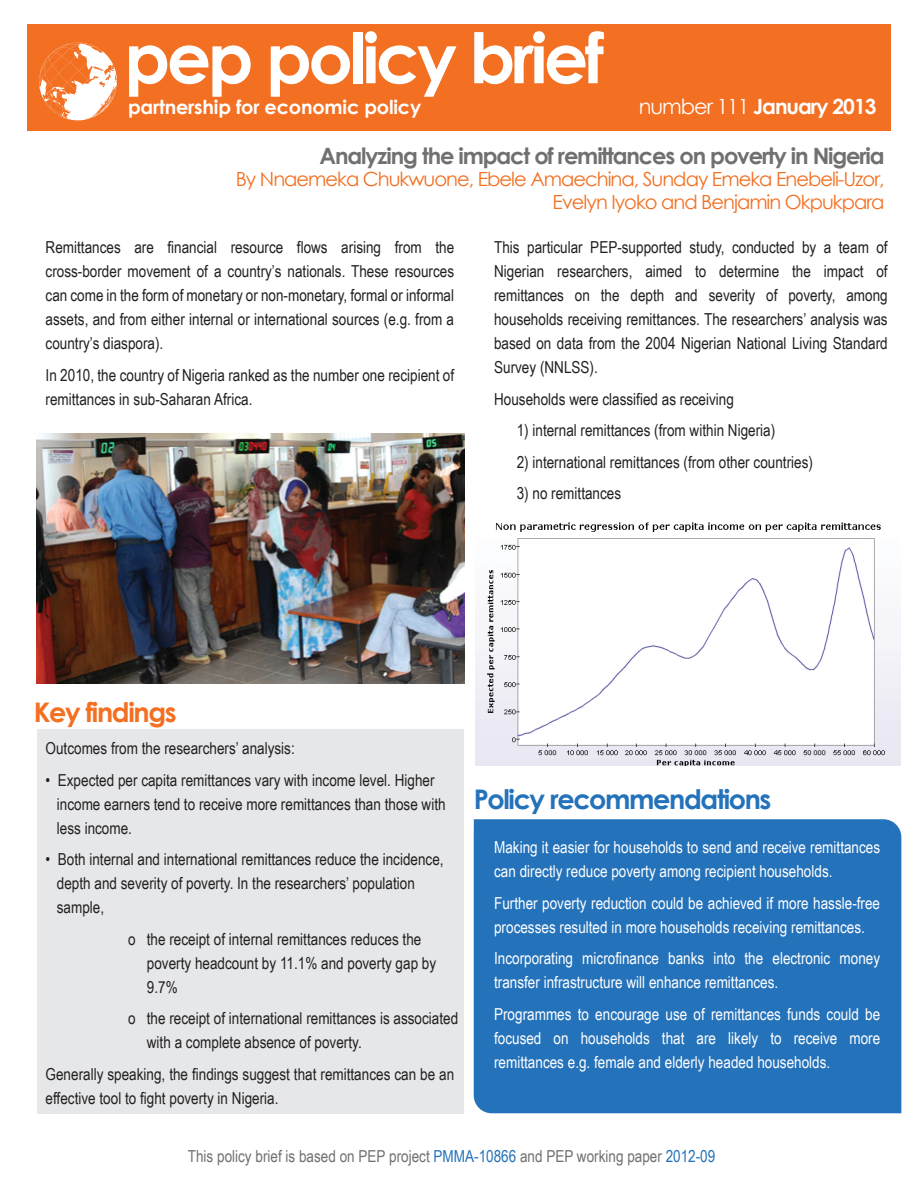
<style>
.page{position:relative;width:918px;height:1188px;background:#fff}
.page>*{position:absolute;margin:0;border:0;box-sizing:border-box;transform-origin:0 0}
.t1{font:700 69.45px "Century Gothic";letter-spacing:-.05em;color:#fff}
.t2{font:700 27px "Century Gothic";letter-spacing:-.05em;color:#2472ba}
.t3{font:700 27px "Century Gothic";letter-spacing:-.05em;color:#f36f21}
.t4{font:700 22.5px "Century Gothic";letter-spacing:-.05em;color:#707070}
.t5{font:700 21px "Century Gothic";letter-spacing:-.05em;color:#fff}
.t6{font:19.5px/22.5px "Century Gothic";letter-spacing:-.05em;color:#f36f21;text-align:right}
.t7{font:700 19.35px "Century Gothic";letter-spacing:-.01em;color:#fff}
.t8{font:16.5px/24px "Arial Narrow";color:#231f20}
.t9{font:16.5px/24px "Arial Narrow";color:#fff}
.t10{font:16.5px "Arial Narrow";color:#707070}
.s1{font-weight:400}
.s2{color:#2472ba}
</style>
<div class="page">
<div style="left:27px;top:24px;width:864px;height:106px;background:#f36f21"></div>
<svg style="left:39px;top:43px;width:78px;height:77px"></svg>
<div style="left:474px;top:819px;width:427px;height:294px;background:#2472ba"></div>
<div style="left:37px;top:729px;width:427px;height:385px;background:#e6e7e9"></div>
<img style="left:36px;top:433px;width:194px;height:251px">
<img style="left:688px;top:522px;width:213px;height:243px">
<img style="left:230px;top:433px;width:458px;height:391px">
<h1 class="t1" style="left:124px;top:5px;width:481px">pep policy brief</h1>
<p class="t7" style="left:128px;top:93px;width:295px">partnership for economic policy</p>
<h3 class="t4" style="left:319px;top:139px;width:567px">Analyzing the impact of remittances on poverty in Nigeria</h3>
<p class="t6" style="left:236px;top:168px;width:650px">By Nnaemeka Chukwuone, Ebele Amaechina, Sunday Emeka Enebeli-Uzor,<br>Evelyn Iyoko and Benjamin Okpukpara</p>
<p class="t5" style="left:639px;top:91px;width:239px"><span class="s1">number 111</span> January 2013</p>
<p class="t8" style="left:46px;top:235px;width:410px;text-align:justify">Remittances are financial resource flows arising from the cross-border movement of a country’s nationals. These resources can come in the form of monetary or non-monetary, formal or informal assets, and from either internal or international sources (e.g. from a country’s diaspora).</p>
<p class="t8" style="left:46px;top:362px;width:410px">In 2010, the country of Nigeria ranked as the number one recipient of remittances in sub-Saharan Africa.</p>
<p class="t8" style="left:494px;top:235px;width:395px;text-align:justify">This particular PEP-supported study, conducted by a team of Nigerian researchers, aimed to determine the impact of remittances on the depth and severity of poverty, among households receiving remittances. The researchers’ analysis was based on data from the 2004 Nigerian National Living Standard Survey (NNLSS).</p>
<p class="t8" style="left:494px;top:386px;width:241px">Households were classified as receiving</p>
<p class="t8" style="left:517px;top:418px;width:260px">1) internal remittances (from within Nigeria)</p>
<p class="t8" style="left:517px;top:449px;width:298px">2) international remittances (from other countries)</p>
<p class="t8" style="left:517px;top:481px;width:106px">3) no remittances</p>
<h2 class="t3" style="left:34px;top:691px;width:144px">Key findings</h2>
<p class="t8" style="left:46px;top:736px;width:251px">Outcomes from the researchers’ analysis:</p>
<p class="t8" style="left:57px;top:767px;width:390px;text-indent:-11px">• Expected per capita remittances vary with income level. Higher income earners tend to receive more remittances than those with less income.</p>
<p class="t8" style="left:57px;top:847px;width:388px;text-indent:-11px">• Both internal and international remittances reduce the incidence, depth and severity of poverty. In the researchers’ population sample,</p>
<p class="t8" style="left:147px;top:926px;width:291px;text-indent:-19px">o the receipt of internal remittances reduces the poverty headcount by 11.1% and poverty gap by<br>9.7%</p>
<p class="t8" style="left:147px;top:1006px;width:313px;text-indent:-19px">o the receipt of international remittances is associated with a complete absence of poverty.</p>
<p class="t8" style="left:46px;top:1061px;width:410px">Generally speaking, the findings suggest that remittances can be an effective tool to fight poverty in Nigeria.</p>
<h2 class="t2" style="left:474px;top:779px;width:299px">Policy recommendations</h2>
<p class="t9" style="left:494px;top:835px;width:388px">Making it easier for households to send and receive remittances can directly reduce poverty among recipient households.</p>
<p class="t9" style="left:494px;top:890px;width:388px">Further poverty reduction could be achieved if more hassle-free processes resulted in more households receiving remittances.</p>
<p class="t9" style="left:494px;top:946px;width:388px">Incorporating microfinance banks into the electronic money transfer infrastructure will enhance remittances.</p>
<p class="t9" style="left:494px;top:1001px;width:388px;text-align:justify">Programmes to encourage use of remittances funds could be focused on households that are likely to receive more remittances e.g. female and elderly headed households.</p>
<p class="t10" style="left:188px;top:1144px;width:529px">This policy brief is based on PEP project <span class="s2">PMMA-10866</span> and PEP working paper <span class="s2">2012-09</span></p>
</div>
